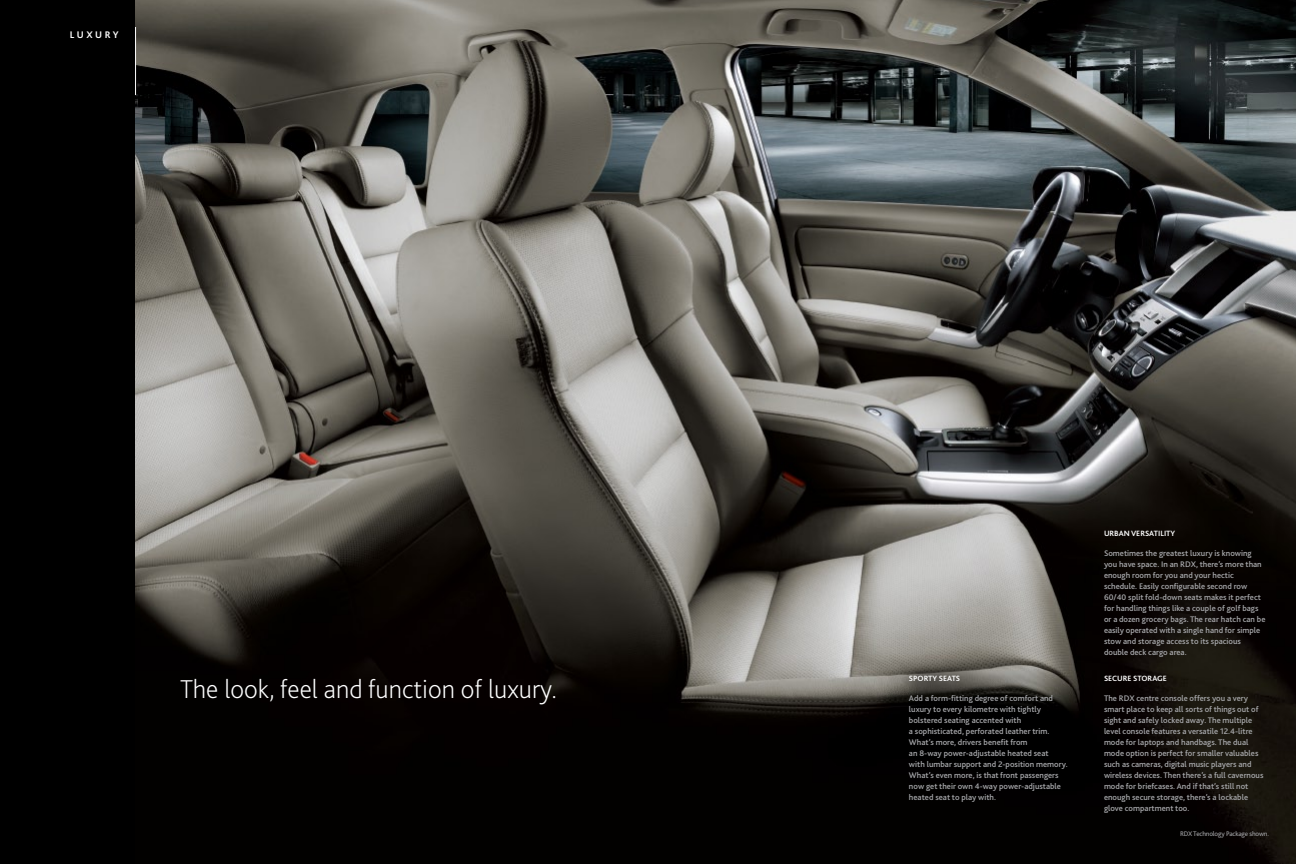
<style>
.page{position:relative;width:1296px;height:864px;background:#fff}
.page>*{position:absolute;margin:0;border:0;box-sizing:border-box;transform-origin:0 0}
.t1{font:200 27px "Bliss 2";color:#fff}
.t2{font:700 10px "Bliss 2";letter-spacing:.25em;color:#fff}
.t3{font:500 8.5px/11px "Bliss 2";color:#a8a9ac}
.t4{font:700 8px "Bliss 2";color:#fff}
.t5{font:7px "Bliss 2";letter-spacing:-.02em;color:#a8a9ac}
</style>
<div class="page">
<img style="left:135px;top:0;width:1161px;height:864px">
<div style="left:0;top:0;width:135px;height:864px;background:#000"></div>
<hr style="left:135px;top:27px;width:1px;height:68px;background:#fff">
<p class="t2" style="left:70px;top:28px;width:50px">LUXURY</p>
<h1 class="t1" style="left:180px;top:672px;width:379px">The look, feel and function of luxury.</h1>
<p class="t4" style="left:909px;top:673px;width:53px">SPORTY SEATS</p>
<p class="t3" style="left:909px;top:692px;width:160px">Add a form-fitting degree of comfort and luxury to every kilometre with tightly bolstered seating accented with<br>a sophisticated, perforated leather trim.<br>What’s more, drivers benefit from<br>an 8-way power-adjustable heated seat<br>with lumbar support and 2-position memory.<br>What’s even more, is that front passengers now get their own 4-way power-adjustable heated seat to play with.</p>
<p class="t4" style="left:1104px;top:529px;width:73px">URBAN VERSATILITY</p>
<p class="t3" style="left:1104px;top:548px;width:163px">Sometimes the greatest luxury is knowing you have space. In an RDX, there’s more than enough room for you and your hectic schedule. Easily configurable second row 60/40 split fold-down seats makes it perfect for handling things like a couple of golf bags or a dozen grocery bags. The rear hatch can be easily operated with a single hand for simple stow and storage access to its spacious double deck cargo area.</p>
<p class="t4" style="left:1104px;top:673px;width:64px">SECURE STORAGE</p>
<p class="t3" style="left:1104px;top:692px;width:161px">The RDX centre console offers you a very smart place to keep all sorts of things out of sight and safely locked away. The multiple level console features a versatile 12.4-litre mode for laptops and handbags. The dual mode option is perfect for smaller valuables such as cameras, digital music players and wireless devices. Then there’s a full cavernous mode for briefcases. And if that’s still not enough secure storage, there’s a lockable glove compartment too.</p>
<p class="t5" style="left:1180px;top:830px;width:90px">RDX Technology Package shown.</p>
</div>
